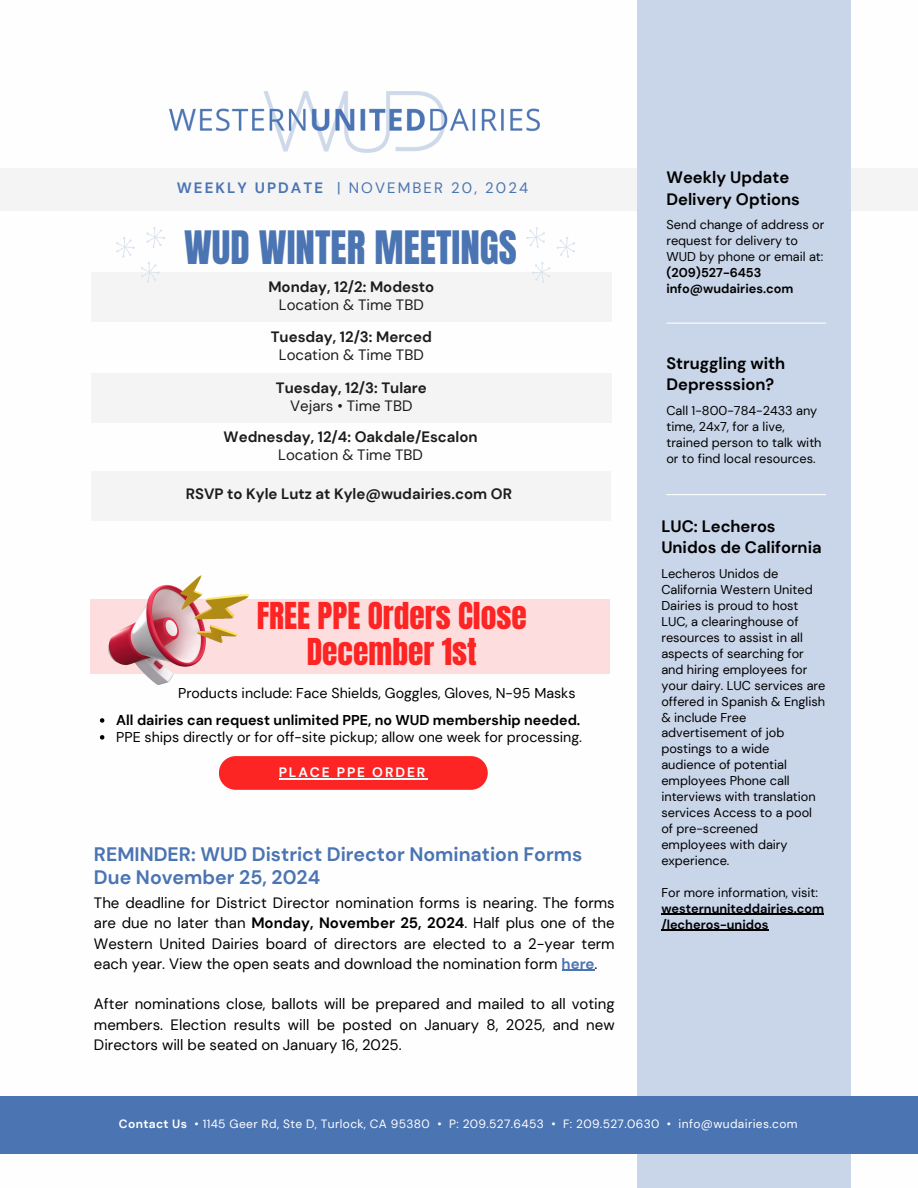
<style>
.page{position:relative;width:918px;height:1188px;background:#fff}
.page>*{position:absolute;margin:0;border:0;box-sizing:border-box;transform-origin:0 0}
.t1{font:39.15px "Anton";color:#4b74b3}
.t2{font:31.5px/36px "Anton";color:#fd2424;text-align:center}
.t3{font:700 19.5px/22.5px "DM Sans";color:#4b74b3}
.t4{font:700 16.5px/21.3px "DM Sans";color:#000}
.t5{font:15px/20.2px "DM Sans";color:#000;text-align:justify}
.t6{font:700 15px/18px "DM Sans";color:#1e1c1a;text-align:center}
.t7{font:15px "DM Sans";letter-spacing:.14em;color:#4b74b3}
.t8{font:700 15px "DM Sans";letter-spacing:.14em;color:#4b74b3}
.t9{font:14.25px "DM Sans";color:#000}
.t10{font:700 14.25px "DM Sans";color:#000}
.t11{font:700 13.65px "DM Sans";letter-spacing:.14em;color:#fefefe}
.t12{font:12.75px/15.9px "DM Sans";color:#000}
.t13{font:700 12.75px/15.9px "DM Sans";color:#000}
.t14{font:12px "DM Sans";letter-spacing:.03em;color:#fff}
.s1{font-weight:400}
.s2{font-weight:700}
.s3{font-weight:700;color:#4b74b3}
</style>
<div class="page">
<div style="left:0;top:169px;width:918px;height:42px;background:#f4f4f4"></div>
<div style="left:637px;top:0;width:214px;height:1188px;background:#c9d5e8"></div>
<img style="left:169px;top:92px;width:371px;height:61px">
<hr style="left:666px;top:323px;width:160px;height:1px;background:#fefefe">
<hr style="left:666px;top:494px;width:160px;height:1px;background:#fefefe">
<div style="left:0;top:1096px;width:918px;height:58px;background:#4b74b3"></div>
<div style="left:91px;top:273px;width:521px;height:49px;background:#f4f4f4"></div>
<div style="left:219px;top:756px;width:269px;height:34px;background:#fd2424;border-radius:17px"></div>
<div style="left:91px;top:373px;width:521px;height:50px;background:#f4f4f4"></div>
<div style="left:91px;top:471px;width:519px;height:50px;background:#f4f4f4"></div>
<svg style="left:115px;top:227px;width:51px;height:56px"></svg>
<svg style="left:526px;top:227px;width:50px;height:56px"></svg>
<div style="left:91px;top:599px;width:519px;height:74px;background:#fddddd"></div>
<img style="left:108px;top:575px;width:141px;height:109px">
<hr style="left:279px;top:778px;width:148px;height:1px;background:#fefefe">
<svg style="left:100px;top:718px;width:4px;height:5px"></svg>
<svg style="left:100px;top:735px;width:4px;height:5px"></svg>
<hr style="left:661px;top:914px;width:163px;height:1px;background:#000">
<hr style="left:661px;top:930px;width:108px;height:1px;background:#000">
<hr style="left:562px;top:970px;width:33px;height:1px;background:#4b74b3">
<h1 class="t8" style="left:177px;top:178px;width:148px">WEEKLY UPDATE</h1>
<p class="t7" style="left:337px;top:178px;width:193px">| NOVEMBER 20, 2024</p>
<p class="t4" style="left:666px;top:167px;width:135px">Weekly Update<br>Delivery Options</p>
<h6 class="t12" style="left:666px;top:217px;width:159px">Send change of address or request for delivery to<br>WUD by phone or email at:</h6>
<h6 class="t13" style="left:666px;top:265px;width:129px">(209)527-6453 info@wudairies.com</h6>
<p class="t1" style="left:184px;top:220px;width:334px">WUD WINTER MEETINGS</p>
<p class="t6" style="left:268px;top:278px;width:168px">Monday, 12/2: Modesto<br><span class="s1">Location &amp; Time TBD</span></p>
<p class="t6" style="left:271px;top:327px;width:163px">Tuesday, 12/3: Merced<br><span class="s1">Location &amp; Time TBD</span></p>
<h5 class="t6" style="left:276px;top:378px;width:152px">Tuesday, 12/3: Tulare<br><span class="s1">Vejars • Time TBD</span></h5>
<p class="t6" style="left:224px;top:428px;width:256px">Wednesday, 12/4: Oakdale/Escalon<br><span class="s1">Location &amp; Time TBD</span></p>
<h5 class="t6" style="left:186px;top:485px;width:328px">RSVP to Kyle Lutz at Kyle@wudairies.com OR</h5>
<h6 class="t4" style="left:666px;top:353px;width:120px">Struggling with<br>Depresssion?</h6>
<h6 class="t12" style="left:666px;top:403px;width:157px">Call 1-800-784-2433 any time, 24x7, for a live, trained person to talk with or to find local resources.</h6>
<p class="t2" style="left:257px;top:598px;width:272px">FREE PPE Orders Close<br>December 1st</p>
<p class="t9" style="left:178px;top:683px;width:399px">Products include: Face Shields, Goggles, Gloves, N-95 Masks</p>
<p class="t10" style="left:116px;top:711px;width:466px">All dairies can request unlimited PPE, no WUD membership needed.</p>
<h4 class="t9" style="left:116px;top:728px;width:467px">PPE ships directly or for off-site pickup; allow one week for processing.</h4>
<p class="t11" style="left:279px;top:763px;width:148px">PLACE PPE ORDER</p>
<h3 class="t3" style="left:94px;top:843px;width:490px">REMINDER: WUD District Director Nomination Forms<br>Due November 25, 2024</h3>
<h6 class="t5" style="left:94px;top:893px;width:522px">The deadline for District Director nomination forms is nearing. The forms are due no later than <span class="s2">Monday, November 25, 2024</span>. Half plus one of the Western United Dairies board of directors are elected to a 2-year term each year. View the open seats and download the nomination form <span class="s3">here</span>.</h6>
<h6 class="t5" style="left:94px;top:994px;width:522px">After nominations close, ballots will be prepared and mailed to all voting members. Election results will be posted on January 8, 2025, and new Directors will be seated on January 16, 2025.</h6>
<h5 class="t4" style="left:661px;top:516px;width:162px">LUC: Lecheros<br>Unidos de California</h5>
<p class="t12" style="left:661px;top:566px;width:166px">Lecheros Unidos de<br>California Western United<br>Dairies is proud to host<br>LUC, a clearinghouse of resources to assist in all aspects of searching for and hiring employees for your dairy. LUC services are offered in Spanish &amp; English &amp; include Free advertisement of job postings to a wide audience of potential employees Phone call interviews with translation services Access to a pool of pre-screened employees with dairy experience.</p>
<h2 class="t12" style="left:661px;top:885px;width:158px">For more information, visit:</h2>
<p class="t13" style="left:661px;top:900px;width:164px">westernuniteddairies.com /lecheros-unidos</p>
<p class="t14" style="left:119px;top:1116px;width:680px"><span class="s2">Contact Us</span> • 1145 Geer Rd, Ste D, Turlock, CA 95380 • P: 209.527.6453 • F: 209.527.0630 • info@wudairies.com</p>
</div>
